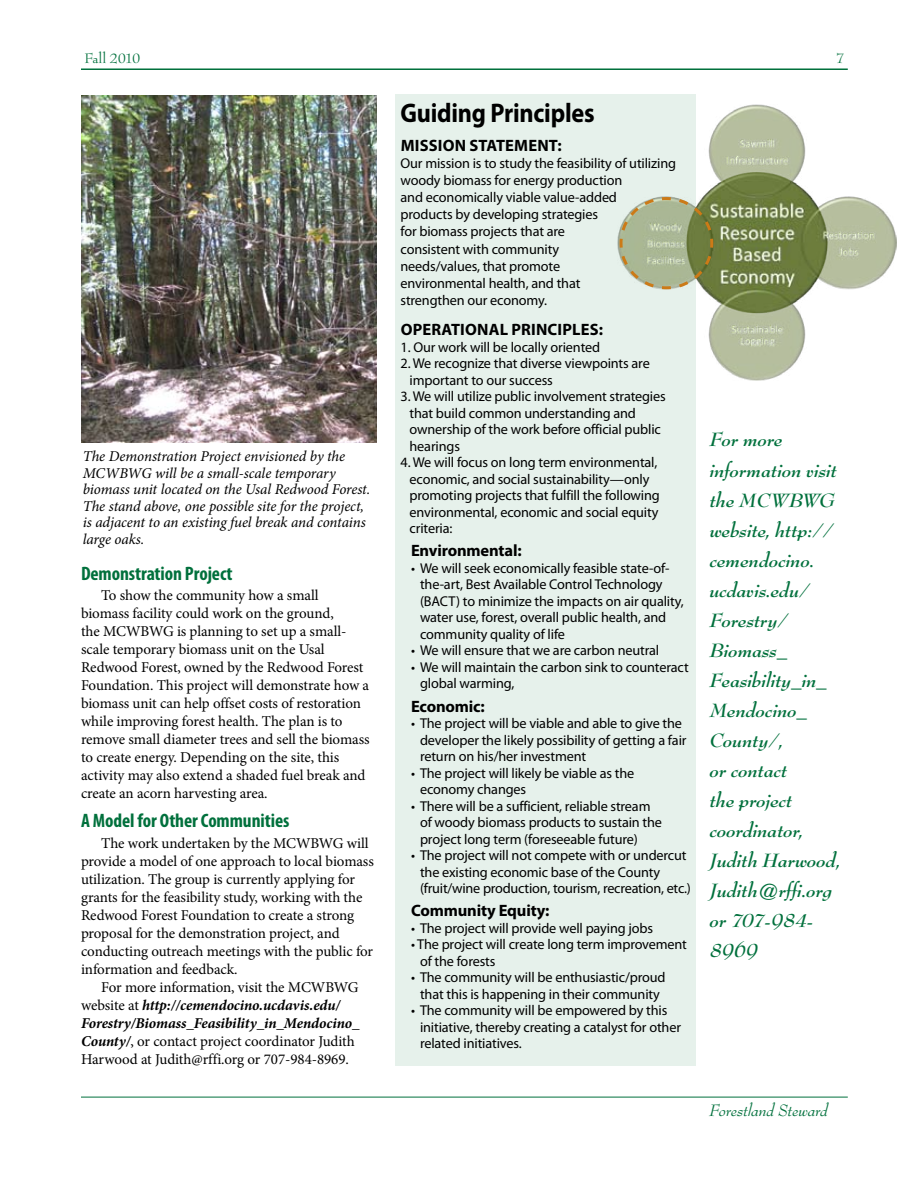
<style>
.page{position:relative;width:918px;height:1188px;background:#fff}
.page>*{position:absolute;margin:0;border:0;box-sizing:border-box;transform-origin:0 0}
.t1{font:700 27px "Myriad Pro";letter-spacing:-.01em;color:#000;scale:.9 1}
.t2{font:italic 700 21px/30px "Bernhard Modern Std";color:#00703c}
.t3{font:700 condensed 19.5px "Myriad Pro";letter-spacing:-.005em;color:#00703c}
.t4{font:italic 18px "Bernhard Modern Std";color:#00703c}
.t5{font:700 16.5px "Myriad Pro";letter-spacing:-.01em;color:#000}
.t6{font:15px/18px "Minion Pro";letter-spacing:-.01em;color:#000}
.t7{font:italic 15px/16.5px "Minion Pro";letter-spacing:-.01em;color:#000}
.t8{font:15px "Bernhard Modern Std";letter-spacing:-.025em;color:#00703c}
.t9{font:14.25px/16.5px "Myriad Pro";letter-spacing:-.01em;color:#000}
.s1{font-weight:700;font-style:italic}
</style>
<div class="page">
<hr style="left:81px;top:1097px;width:767px;height:1px;background:#00703c">
<hr style="left:81px;top:68px;width:767px;height:2px;background:#00703c">
<div style="left:395px;top:94px;width:301px;height:972px;background:#e6f1eb"></div>
<img style="left:82px;top:95px;width:295px;height:347px">
<img style="left:703px;top:104px;width:194px;height:276px">
<svg style="left:618px;top:196px;width:97px;height:95px;background:#a8b18b"></svg>
<p class="t8" style="left:84px;top:50px;width:58px">Fall 2010</p>
<p class="t8" style="left:836px;top:50px;width:10px">7</p>
<p class="t7" style="left:83px;top:448px;width:289px">The Demonstration Project envisioned by the MCWBWG will be a small-scale temporary biomass unit located on the Usal Redwood Forest.<br>The stand above, one possible site for the project, is adjacent to an existing fuel break and contains large oaks.</p>
<h3 class="t3" style="left:81px;top:561px;width:153px">Demonstration Project</h3>
<p class="t6" style="left:81px;top:586px;width:290px;text-indent:20px">To show the community how a small biomass facility could work on the ground,<br>the MCWBWG is planning to set up a small&shy;scale temporary biomass unit on the Usal Redwood Forest, owned by the Redwood Forest Foundation. This project will demonstrate how a biomass unit can help offset costs of restoration while improving forest health. The plan is to remove small diameter trees and sell the biomass to create energy. Depending on the site, this activity may also extend a shaded fuel break and create an acorn harvesting area.</p>
<h3 class="t3" style="left:81px;top:809px;width:210px">A Model for Other Communities</h3>
<p class="t6" style="left:81px;top:834px;width:294px;text-indent:20px">The work undertaken by the MCWBWG will provide a model of one approach to local biomass utilization. The group is currently applying for grants for the feasibility study, working with the Redwood Forest Foundation to create a strong proposal for the demonstration project, and conducting outreach meetings with the public for information and feedback.</p>
<p class="t6" style="left:81px;top:978px;width:280px;text-indent:20px">For more information, visit the MCWBWG website at <span class="s1">http://cemendocino.ucdavis.edu/ Forestry/Biomass_Feasibility_in_Mendocino_ County/</span>, or contact project coordinator Judith Harwood at Judith@rffi.org or 707-984-8969.</p>
<h1 class="t1" style="left:401px;top:95px;width:217px">Guiding Principles</h1>
<p class="t5" style="left:401px;top:135px;width:22px">Missi</p>
<p class="t5" style="left:443px;top:135px;width:74px">on Statemen</p>
<p class="t5" style="left:549px;top:135px;width:14px">t:</p>
<p class="t9" style="left:401px;top:154px;width:277px;line-height:17.1px">Our mission is to study the feasibility of utilizing woody biomass for energy production<br>and economically viable value-added<br>products by developing strategies<br>for biomass projects that are<br>consistent with community<br>needs/values, that promote<br>environmental health, and that<br>strengthen our economy.</p>
<p class="t5" style="left:401px;top:319px;width:88px">Operational</p>
<p class="t5" style="left:511px;top:319px;width:10px">Princi</p>
<p class="t5" style="left:562px;top:319px;width:42px">ples:</p>
<p class="t9" style="left:401px;top:339px;width:201px">1. Our work will be locally oriented</p>
<p class="t9" style="left:410px;top:355px;width:242px;text-indent:-9px">2. We recognize that diverse viewpoints are important to our success</p>
<p class="t9" style="left:410px;top:388px;width:258px;text-indent:-9px">3. We will utilize public involvement strategies that build common understanding and ownership of the work before official public hearings</p>
<p class="t9" style="left:410px;top:454px;width:252px;text-indent:-9px">4. We will focus on long term environmental, economic, and social sustainability—only promoting projects that fulfill the following environmental, economic and social equity criteria:</p>
<p class="t5" style="left:411px;top:540px;width:112px">Environmental:</p>
<p class="t9" style="left:420px;top:560px;width:265px;text-indent:-9px">• We will seek economically feasible state-of&shy;the-art, Best Available Control Technology (BACT) to minimize the impacts on air quality, water use, forest, overall public health, and community quality of life</p>
<p class="t9" style="left:411px;top:642px;width:250px">• We will ensure that we are carbon neutral</p>
<p class="t9" style="left:420px;top:659px;width:270px;text-indent:-9px">• We will maintain the carbon sink to counteract global warming,</p>
<p class="t5" style="left:411px;top:695px;width:75px">Economic:</p>
<p class="t9" style="left:420px;top:715px;width:268px;text-indent:-9px">• The project will be viable and able to give the developer the likely possibility of getting a fair return on his/her investment</p>
<p class="t9" style="left:420px;top:764px;width:216px;text-indent:-9px">• The project will likely be viable as the economy changes</p>
<p class="t9" style="left:420px;top:797px;width:244px;text-indent:-9px">• There will be a sufficient, reliable stream of woody biomass products to sustain the project long term (foreseeable future)</p>
<p class="t9" style="left:420px;top:847px;width:272px;text-indent:-9px">• The project will not compete with or undercut the existing economic base of the County (fruit/wine production, tourism, recreation, etc.)</p>
<p class="t5" style="left:411px;top:900px;width:140px">Community Equity:</p>
<p class="t9" style="left:411px;top:919px;width:244px">• The project will provide well paying jobs</p>
<p class="t9" style="left:420px;top:936px;width:269px;text-indent:-9px">• The project will create long term improvement of the forests</p>
<p class="t9" style="left:411px;top:969px;width:256px;text-align:center">• The community will be enthusiastic/proud that this is happening in their community</p>
<p class="t9" style="left:420px;top:1002px;width:263px;text-indent:-9px">• The community will be empowered by this initiative, thereby creating a catalyst for other related initiatives.</p>
<h2 class="t2" style="left:709px;top:425px;width:133px">For more information visit the MCWBWG website, http:// cemendocino. ucdavis.edu/<br>Forestry/<br>Biomass_<br>Feasibility_in_<br>Mendocino_<br>County/,<br>or contact<br>the project coordinator,<br>Judith Harwood,<br>Judith@rffi.org or 707-984-<br>8969</h2>
<p class="t4" style="left:709px;top:1101px;width:120px">Forestland Steward</p>
</div>
